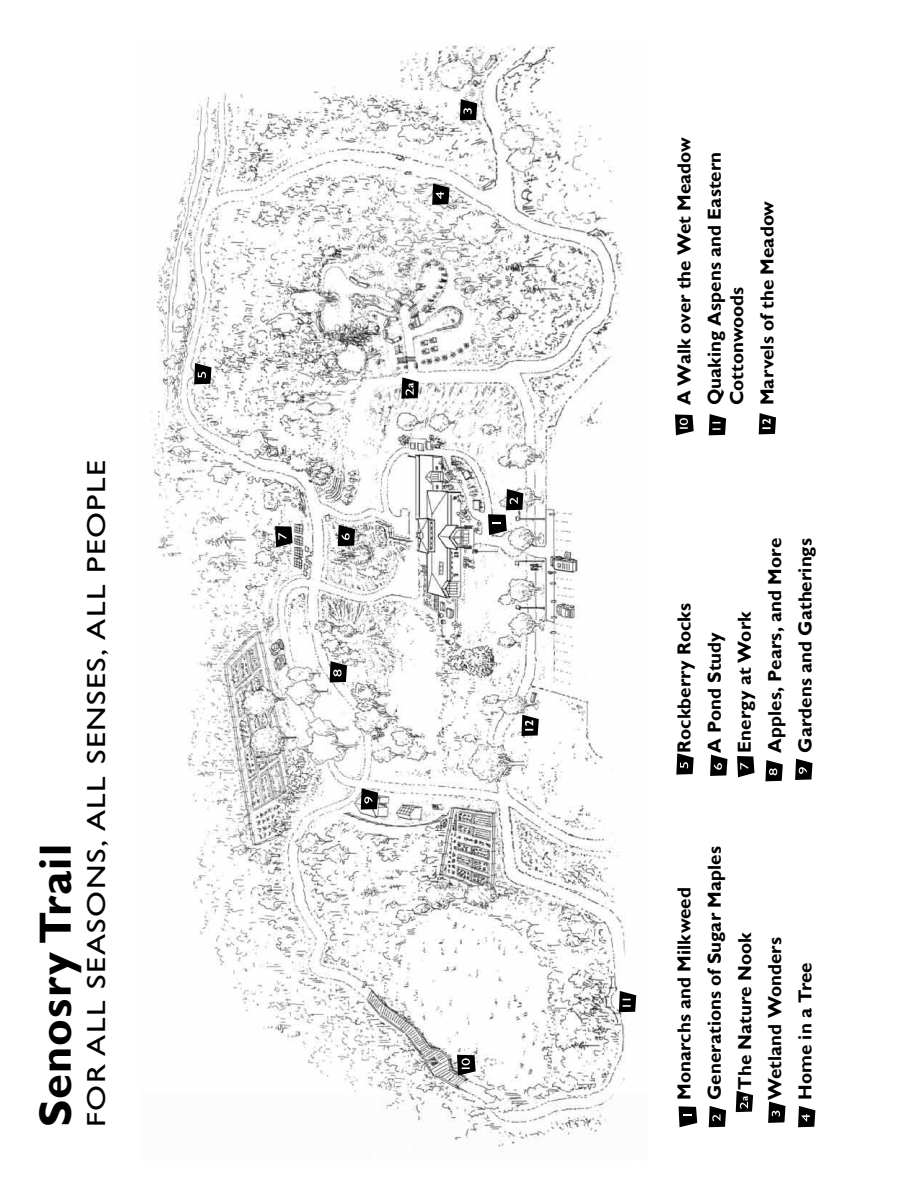
<style>
.page{position:relative;width:918px;height:1188px;background:#fff}
.page>*{position:absolute;margin:0;border:0;box-sizing:border-box;transform-origin:0 0}
.t1{font:700 45px "Gill Sans";letter-spacing:.025em;color:#000}
.t2{font:700 29.7px/35.7px "Univers";color:#000}
.t3{font:26.25px "Gill Sans";letter-spacing:.05em;color:#000;scale:1.2 1}
.t4{font:700 18.75px/30.2px "Gill Sans";letter-spacing:.005em;color:#000}
.t5{font:700 9.75px "Gill Sans";color:#fff}
</style>
<div class="page">
<img style="left:152px;top:45px;width:485px;height:1104px">
<svg style="left:275px;top:526px;width:18px;height:21px"></svg>
<svg style="left:330px;top:661px;width:17px;height:21px"></svg>
<svg style="left:361px;top:788px;width:17px;height:22px"></svg>
<svg style="left:457px;top:1055px;width:19px;height:21px"></svg>
<svg style="left:619px;top:991px;width:17px;height:21px"></svg>
<svg style="left:488px;top:489px;width:35px;height:46px"></svg>
<svg style="left:460px;top:99px;width:17px;height:21px"></svg>
<svg style="left:432px;top:183px;width:18px;height:22px"></svg>
<svg style="left:194px;top:363px;width:17px;height:21px"></svg>
<svg style="left:338px;top:525px;width:17px;height:21px"></svg>
<svg style="left:679px;top:1106px;width:18px;height:21px"></svg>
<svg style="left:709px;top:1106px;width:17px;height:21px"></svg>
<svg style="left:768px;top:1102px;width:17px;height:21px"></svg>
<svg style="left:798px;top:1106px;width:17px;height:21px"></svg>
<svg style="left:676px;top:753px;width:18px;height:22px"></svg>
<svg style="left:710px;top:755px;width:17px;height:21px"></svg>
<svg style="left:737px;top:756px;width:17px;height:21px"></svg>
<svg style="left:765px;top:760px;width:18px;height:21px"></svg>
<svg style="left:795px;top:759px;width:17px;height:21px"></svg>
<svg style="left:675px;top:414px;width:19px;height:21px"></svg>
<svg style="left:709px;top:414px;width:17px;height:21px"></svg>
<svg style="left:759px;top:413px;width:17px;height:21px"></svg>
<svg style="left:736px;top:1091px;width:17px;height:21px"></svg>
<svg style="left:401px;top:377px;width:18px;height:22px"></svg>
<svg style="left:521px;top:715px;width:18px;height:21px"></svg>
<h3 class="t3" style="left:81px;top:1127px;width:557px;rotate:-90deg">For all seasons, all senses, all people</h3>
<h1 class="t1" style="left:29px;top:1127px;width:285px;rotate:-90deg">Senosry Trail</h1>
<h2 class="t2" style="left:33px;top:1172px;width:326px;rotate:-90deg">Accessible Trails / BNC<br>Sketch v7 7-16-13</h2>
<p class="t5" style="left:404px;top:388px;width:7px;rotate:-90deg">a</p>
<p class="t4" style="left:670px;top:405px;width:270px;rotate:-90deg">A Walk over the Wet Meadow<br>Quaking Aspens and Eastern</p>
<p class="t4" style="left:722px;top:405px;width:206px;rotate:-90deg">Cottonwoods<br>Marvels of the Meadow</p>
<p class="t4" style="left:670px;top:753px;width:216px;rotate:-90deg">Rockberry Rocks<br>A Pond Study<br>Energy at Work<br>Apples, Pears, and More<br>Gardens and Gatherings</p>
<p class="t4" style="left:670px;top:1100px;width:214px;rotate:-90deg">Monarchs and Milkweed</p>
<p class="t4" style="left:700px;top:1100px;width:255px;rotate:-90deg">Generations of Sugar Maples</p>
<p class="t4" style="left:730px;top:1090px;width:159px;rotate:-90deg">The Nature Nook</p>
<p class="t4" style="left:760px;top:1100px;width:164px;rotate:-90deg">Wetland Wonders</p>
<p class="t5" style="left:739px;top:1101px;width:7px;rotate:-90deg">a</p>
<p class="t4" style="left:791px;top:1100px;width:139px;rotate:-90deg">Home in a Tree</p>
</div>
